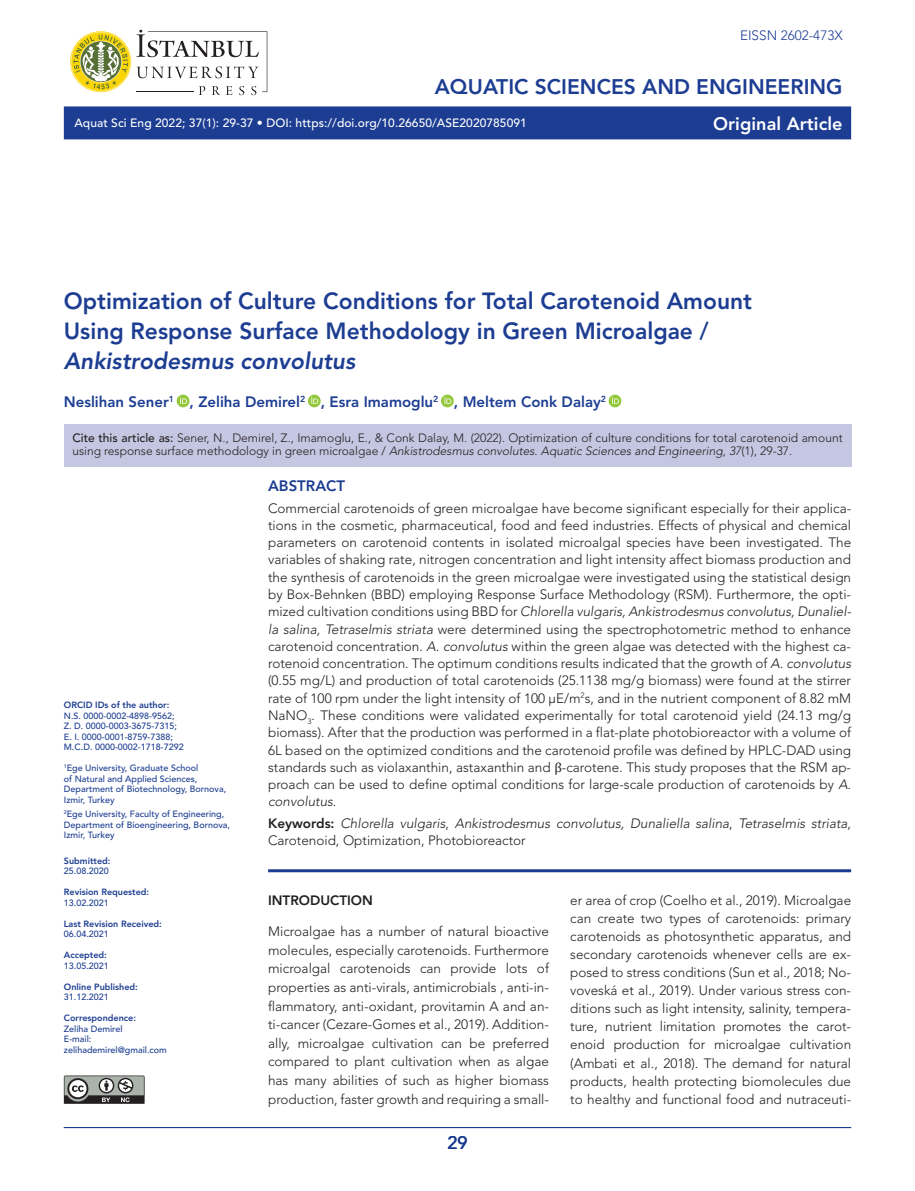
<style>
.page{position:relative;width:915px;height:1191px;background:#fff}
.page>*{position:absolute;margin:0;border:0;box-sizing:border-box;transform-origin:0 0}
.t1{font:800 23.25px/30px "Avenir LT Std";color:#1c3d92}
.t2{font:italic 800 23.25px "Avenir LT Std";color:#1c3d92}
.t3{font:800 21px "Avenir LT Std";color:#1c3d92}
.t4{font:800 18px "Avenir LT Std";letter-spacing:.005em;color:#fff}
.t5{font:500 18px "Avenir LT Std";color:#1c3d92}
.t6{font:800 15px "Avenir LT Std";color:#1c3d92}
.t7{font:300 13.5px/17.2px "Avenir LT Std";color:#231f20;text-align:justify}
.t8{font:italic 300 13.5px/17.2px "Avenir LT Std";color:#231f20}
.t9{font:300 13.5px "Avenir LT Std";color:#1c3d92}
.t10{font:800 13.5px "Avenir LT Std";color:#231f20}
.t11{font:300 12px/13.5px "Avenir LT Std";color:#231f20}
.t12{font:500 12px "Avenir LT Std";letter-spacing:.005em;color:#fff}
.t13{font:500 9px/10.5px "Avenir LT Std";color:#1c3d92}
.t14{font:800 9px "Avenir LT Std";color:#1c3d92}
.s1{font-weight:500}
.s2{font-style:italic}
.s3{font-family:"Cambria";font-weight:400}
.s4{font-weight:800;font-style:normal}
.s5{font-style:normal}
</style>
<div class="page">
<hr style="left:64px;top:1127px;width:786px;height:1px;background:#1c3d92">
<div style="left:64px;top:106px;width:786px;height:33px;background:#1c3d92"></div>
<div style="left:64px;top:424px;width:786px;height:43px;background:#c5c6e1"></div>
<hr style="left:268px;top:869px;width:281px;height:3px;background:#1c3d92">
<hr style="left:549px;top:869px;width:301px;height:3px;background:#1c3d92">
<svg style="left:70px;top:30px;width:197px;height:65px"></svg>
<div style="left:177px;top:394px;width:12px;height:13px;background:#93c83d;border-radius:50%"></div>
<svg style="left:180px;top:397px;width:7px;height:7px"></svg>
<svg style="left:308px;top:394px;width:12px;height:13px"></svg>
<svg style="left:311px;top:397px;width:7px;height:7px"></svg>
<svg style="left:441px;top:394px;width:12px;height:13px"></svg>
<svg style="left:444px;top:397px;width:7px;height:7px"></svg>
<svg style="left:608px;top:394px;width:13px;height:13px"></svg>
<svg style="left:611px;top:397px;width:7px;height:7px"></svg>
<svg style="left:64px;top:1075px;width:80px;height:28px;background:#858784"></svg>
<p class="t9" style="left:739px;top:27px;width:104px">EISSN 2602-473X</p>
<h2 class="t3" style="left:434px;top:74px;width:409px">AQUATIC SCIENCES AND ENGINEERING</h2>
<p class="t12" style="left:74px;top:116px;width:453px">Aquat Sci Eng 2022; 37(1): 29-37 • DOI: https://doi.org/10.26650/ASE2020785091</p>
<h3 class="t4" style="left:712px;top:113px;width:131px">Original Article</h3>
<h1 class="t1" style="left:64px;top:286px;width:689px">Optimization of Culture Conditions for Total Carotenoid Amount<br>Using Response Surface Methodology in Green Microalgae /</h1>
<h1 class="t2" style="left:64px;top:347px;width:293px">Ankistrodesmus convolutus</h1>
<p class="t6" style="left:64px;top:393px;width:543px">Neslihan Sener<sup>1</sup> , Zeliha Demirel<sup>2</sup> , Esra Imamoglu<sup>2</sup> , Meltem Conk Dalay<sup>2</sup></p>
<p class="t11" style="left:72px;top:431px;width:771px"><span class="s1">Cite this article as:</span> Sener, N., Demirel, Z., Imamoglu, E., &amp; Conk Dalay, M. (2022). Optimization of culture conditions for total carotenoid amount using response surface methodology in green microalgae / <span class="s2">Ankistrodesmus convolutes</span>. <span class="s2">Aquatic Sciences and Engineering, 37</span>(1), 29-37.</p>
<p class="t14" style="left:64px;top:699px;width:107px">ORCID IDs of the author:</p>
<p class="t13" style="left:64px;top:710px;width:121px">N.S. 0000-0002-4898-9562;<br>Z. D. 0000-0003-3675-7315;<br>E. I. 0000-0001-8759-7388;<br>M.C.D. 0000-0002-1718-7292</p>
<p class="t13" style="left:64px;top:763px;width:164px"><sup>1</sup>Ege University, Graduate School<br>of Natural and Applied Sciences,<br>Department of Biotechnology, Bornova,<br>Izmir, Turkey</p>
<p class="t13" style="left:64px;top:809px;width:168px"><sup>2</sup>Ege University, Faculty of Engineering,<br>Department of Bioengineering, Bornova,<br>Izmir, Turkey</p>
<p class="t14" style="left:64px;top:855px;width:48px">Submitted:</p>
<p class="t13" style="left:64px;top:866px;width:47px">25.08.2020</p>
<p class="t14" style="left:64px;top:886px;width:87px">Revision Requested:</p>
<p class="t13" style="left:64px;top:897px;width:47px">13.02.2021</p>
<p class="t14" style="left:64px;top:918px;width:100px">Last Revision Received:</p>
<p class="t13" style="left:64px;top:929px;width:47px">06.04.2021</p>
<p class="t14" style="left:64px;top:949px;width:45px">Accepted:</p>
<p class="t13" style="left:64px;top:960px;width:47px">13.05.2021</p>
<p class="t14" style="left:64px;top:981px;width:76px">Online Published:</p>
<p class="t13" style="left:64px;top:992px;width:47px">31.12.2021</p>
<p class="t14" style="left:64px;top:1012px;width:74px">Correspondence:</p>
<p class="t13" style="left:64px;top:1023px;width:105px">Zeliha Demirel<br>E-mail: zelihademirel@gmail.com</p>
<p class="t6" style="left:268px;top:477px;width:78px">ABSTRACT</p>
<p class="t7" style="left:268px;top:499px;width:584px">Commercial carotenoids of green microalgae have become significant especially for their applica&shy;tions in the cosmetic, pharmaceutical, food and feed industries. Effects of physical and chemical parameters on carotenoid contents in isolated microalgal species have been investigated. The variables of shaking rate, nitrogen concentration and light intensity affect biomass production and the synthesis of carotenoids in the green microalgae were investigated using the statistical design by Box-Behnken (BBD) employing Response Surface Methodology (RSM). Furthermore, the opti&shy;mized cultivation conditions using BBD for <span class="s2">Chlorella vulgaris, Ankistrodesmus convolutus, Dunaliel&shy;la salina, Tetraselmis striata</span> were determined using the spectrophotometric method to enhance carotenoid concentration. <span class="s2">A. convolutus</span> within the green algae was detected with the highest ca&shy;rotenoid concentration. The optimum conditions results indicated that the growth of <span class="s2">A. convolutus </span>(0.55 mg/L) and production of total carotenoids (25.1138 mg/g biomass) were found at the stirrer rate of 100 rpm under the light intensity of 100 μE/m<sup>2</sup>s, and in the nutrient component of 8.82 mM NaNO<sub>3</sub>. These conditions were validated experimentally for total carotenoid yield (24.13 mg/g biomass). After that the production was performed in a flat-plate photobioreactor with a volume of 6L based on the optimized conditions and the carotenoid profile was defined by HPLC-DAD using standards such as violaxanthin, astaxanthin and <span class="s3">β</span>-carotene. This study proposes that the RSM ap&shy;proach can be used to define optimal conditions for large-scale production of carotenoids by <span class="s2">A. convolutus</span>.</p>
<p class="t8" style="left:268px;top:815px;width:584px"><span class="s4">Keywords:</span> Chlorella vulgaris<span class="s5">,</span> Ankistrodesmus convolutus, Dunaliella salina<span class="s5">,</span> Tetraselmis striata<span class="s5">,<br>Carotenoid, Optimization, Photobioreactor</span></p>
<p class="t10" style="left:268px;top:891px;width:106px">INTRODUCTION</p>
<p class="t7" style="left:268px;top:922px;width:282px;line-height:18.6px">Microalgae has a number of natural bioactive molecules, especially carotenoids. Furthermore microalgal carotenoids can provide lots of properties as anti-virals, antimicrobials , anti-in&shy;flammatory, anti-oxidant, provitamin A and an&shy;ti-cancer (Cezare-Gomes et al., 2019). Addition&shy;ally, microalgae cultivation can be preferred compared to plant cultivation when as algae has many abilities of such as higher biomass production, faster growth and requiring a small-</p>
<h3 class="t5" style="left:447px;top:1132px;width:22px">29</h3>
<p class="t7" style="left:570px;top:890px;width:282px;line-height:18.1px">er area of crop (Coelho et al., 2019). Microalgae can create two types of carotenoids: primary carotenoids as photosynthetic apparatus, and secondary carotenoids whenever cells are ex&shy;posed to stress conditions (Sun et al., 2018; No&shy;voveská et al., 2019). Under various stress con&shy;ditions such as light intensity, salinity, tempera&shy;ture, nutrient limitation promotes the carot&shy;enoid production for microalgae cultivation (Ambati et al., 2018). The demand for natural products, health protecting biomolecules due to healthy and functional food and nutraceuti-</p>
</div>
